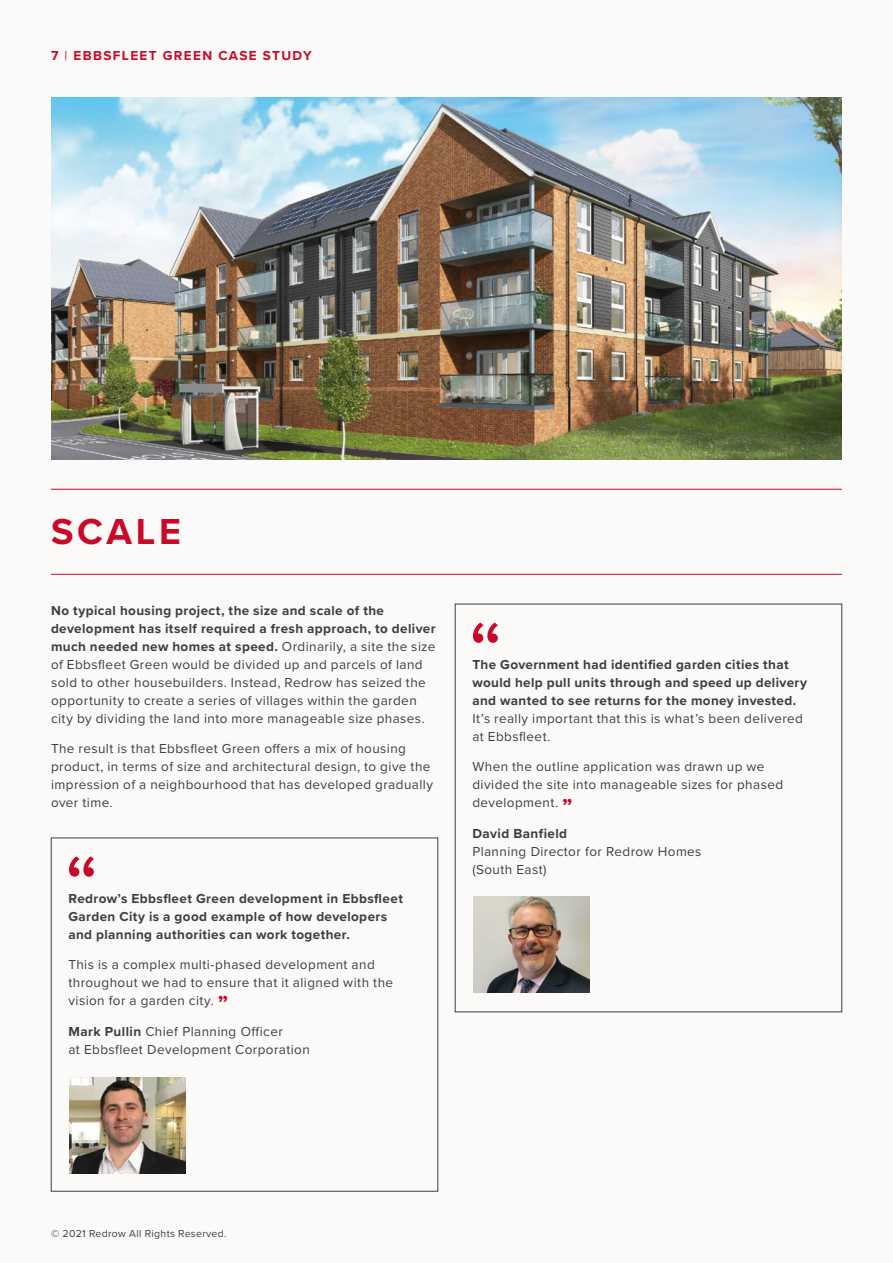
<style>
.page{position:relative;width:893px;height:1263px;background:#fbfaf8}
.page>*{position:absolute;margin:0;border:0;box-sizing:border-box;transform-origin:0 0}
.t1{font:90px "Proxima Nova";color:#ca0928}
.t2{font:700 37.5px "Proxima Nova";letter-spacing:.1em;color:#ca0928}
.t3{font:13.5px/18px "Proxima Nova";letter-spacing:.03em;color:#3e3e3e}
.t4{font:700 13.5px/18px "Proxima Nova";letter-spacing:.03em;color:#3e3e3e}
.t5{font:700 13.5px "Proxima Nova";letter-spacing:.1em;color:#ca0928}
.t6{font:10.5px "Proxima Nova";letter-spacing:.03em;color:#3e3e3e}
.s1{font-weight:400}
.s2{font-weight:700}
.s3{font-weight:700;font-size:22.5px;color:#ca0928}
</style>
<div class="page">
<hr style="left:51px;top:574px;width:791px;height:1px;background:#ca0928">
<hr style="left:51px;top:489px;width:791px;height:1px;background:#ca0928">
<img style="left:51px;top:98px;width:791px;height:361px">
<div style="left:455px;top:604px;width:387px;height:408px;border:1px solid #3e3e3e"></div>
<div style="left:51px;top:838px;width:387px;height:353px;border:1px solid #3e3e3e"></div>
<img style="left:69px;top:1077px;width:117px;height:97px">
<img style="left:473px;top:896px;width:117px;height:96px">
<p class="t5" style="left:51px;top:45px;width:262px">7 <span class="s1">|</span> EBBSFLEET GREEN CASE STUDY</p>
<h2 class="t2" style="left:51px;top:504px;width:132px">SCALE</h2>
<p class="t3" style="left:51px;top:600px;width:386px"><span class="s2">No typical housing project, the size and scale of the development has itself required a fresh approach, to deliver much needed new homes at speed.</span> Ordinarily, a site the size of Ebbsfleet Green would be divided up and parcels of land sold to other housebuilders. Instead, Redrow has seized the opportunity to create a series of villages within the garden city by dividing the land into more manageable size phases.</p>
<p class="t3" style="left:51px;top:739px;width:384px">The result is that Ebbsfleet Green offers a mix of housing product, in terms of size and architectural design, to give the impression of a neighbourhood that has developed gradually over time.</p>
<h1 class="t1" style="left:64px;top:820px;width:37px">“</h1>
<p class="t4" style="left:68px;top:889px;width:336px">Redrow’s Ebbsfleet Green development in Ebbsfleet<br>Garden City is a good example of how developers and planning authorities can work together.</p>
<p class="t3" style="left:68px;top:955px;width:326px">This is a complex multi-phased development and throughout we had to ensure that it aligned with the vision for a garden city. <span class="s3">”</span></p>
<p class="t3" style="left:68px;top:1022px;width:243px"><span class="s2">Mark Pullin</span> Chief Planning Officer<br>at Ebbsfleet Development Corporation</p>
<h1 class="t1" style="left:468px;top:586px;width:37px">“</h1>
<p class="t4" style="left:472px;top:655px;width:336px">The Government had identified garden cities that would help pull units through and speed up delivery and wanted to see returns for the money invested.</p>
<p class="t3" style="left:472px;top:709px;width:332px">It’s really important that this is what’s been delivered at Ebbsfl eet.</p>
<p class="t3" style="left:472px;top:757px;width:312px">When the outline application was drawn up we divided the site into manageable sizes for phased development. <span class="s3">”</span></p>
<p class="t4" style="left:472px;top:824px;width:96px">David Banfield</p>
<p class="t3" style="left:472px;top:842px;width:231px">Planning Director for Redrow Homes (South East)</p>
<p class="t6" style="left:51px;top:1226px;width:177px">© 2021 Redrow All Rights Reserved.</p>
</div>
